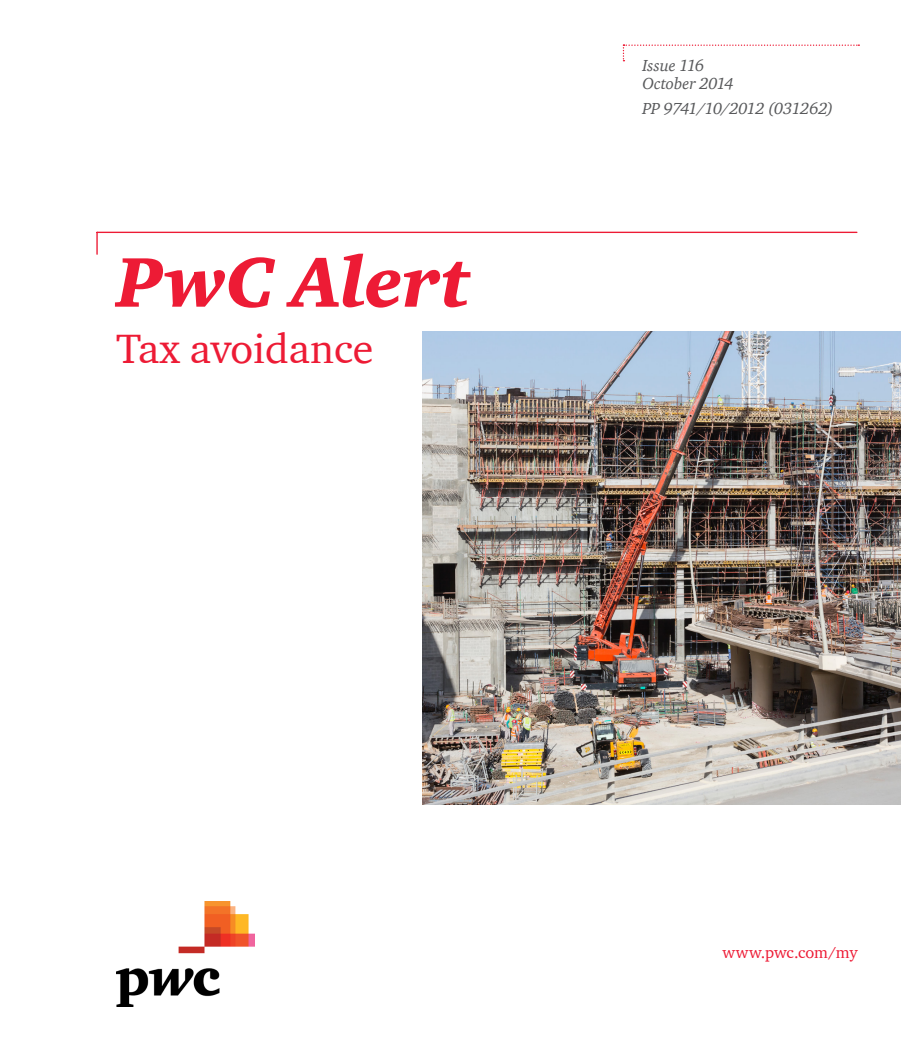
<style>
.page{position:relative;width:901px;height:1050px;background:#fff}
.page>*{position:absolute;margin:0;border:0;box-sizing:border-box;transform-origin:0 0}
.t1{font:italic 900 72px "ITC Charter Com";letter-spacing:-.005em;color:#ed1b35}
.t2{font:42px "ITC Charter Com";color:#ed1b35}
.t3{font:italic 16.35px "ITC Charter Com";letter-spacing:-.04em;color:#58595b}
.t4{font:italic 16.35px/17.7px "ITC Charter Com";letter-spacing:-.01em;color:#58595b}
.t5{font:16.35px "ITC Charter Com";letter-spacing:-.005em;color:#ed1b35}
.s1{font-size:16.5px}
</style>
<div class="page">
<img style="left:422px;top:332px;width:478px;height:472px">
<svg style="left:622px;top:45px;width:236px;height:16px"></svg>
<hr style="left:97px;top:232px;width:759px;height:1px;background:#ed1b35">
<hr style="left:96px;top:232px;width:2px;height:22px;background:#ed1b35">
<img style="left:116px;top:902px;width:138px;height:105px">
<h1 class="t1" style="left:116px;top:238px;width:355px">PwC Alert</h1>
<h2 class="t2" style="left:116px;top:322px;width:259px">Tax avoidance</h2>
<p class="t4" style="left:642px;top:56px;width:93px">Issue 116<br>October 2014</p>
<p class="t3" style="left:642px;top:99px;width:192px">PP 9741/10/2012 <span class="s1">(031262)</span></p>
<p class="t5" style="left:722px;top:943px;width:136px">www.pwc.com/my</p>
</div>
